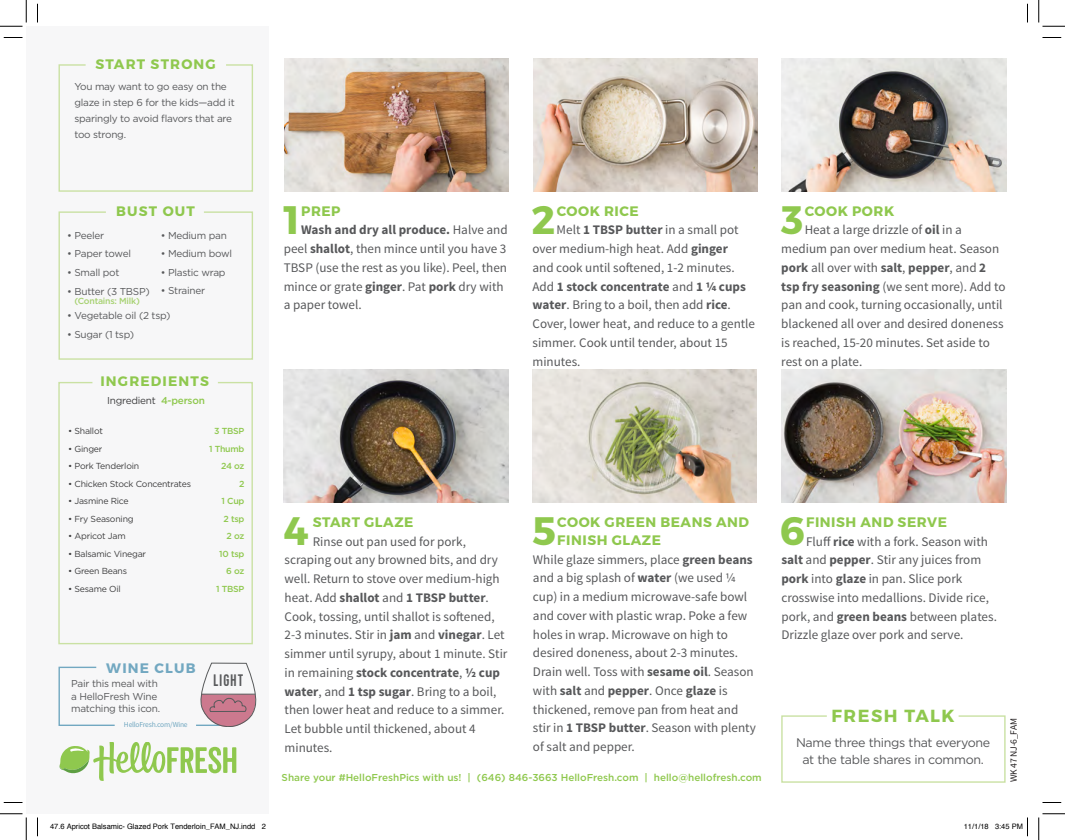
<style>
.page{position:relative;width:1065px;height:840px;background:#fff}
.page>*{position:absolute;margin:0;border:0;box-sizing:border-box;transform-origin:0 0}
.t1{font:700 39.62px "Montserrat";color:#8fc84e}
.t2{font:700 17.5px "Montserrat";letter-spacing:.085em;color:#8fc84e}
.t3{font:16.62px "Kapra";letter-spacing:.075em;color:#58595b}
.t4{font:700 13.75px/18.1px "Montserrat";letter-spacing:.04em;color:#8fc84e}
.t5{font:700 13.75px "Montserrat";letter-spacing:.085em;color:#8fc84e}
.t6{font:700 13.75px "Montserrat";letter-spacing:.085em;color:#72a8c1}
.t7{font:13.12px/18.8px "Source Sans Pro";color:#57585a}
.t8{font:12.5px/16.8px "Gotham";letter-spacing:-.025em;color:#57585a;text-align:center}
.t9{font:10px/16.2px "Gotham";letter-spacing:-.025em;color:#57585a}
.t10{font:500 10px "Gotham";color:#8fc84e}
.t11{font:10px "Gotham";letter-spacing:-.025em;color:#3e3e3f}
.t12{font:9.62px "Source Sans Pro";letter-spacing:-.025em;color:#231f20}
.t13{font:8.75px "Gotham";letter-spacing:-.025em;color:#3e3e3f}
.t14{font:500 8.75px/17.5px "Gotham";letter-spacing:-.025em;color:#8fc84e;text-align:right}
.t15{font:500 8.75px "Gotham";letter-spacing:-.025em;color:#a6d170}
.t16{font:7.5px "Helvetica";color:#000}
.t17{font:7.5px "Source Sans Pro";letter-spacing:-.025em;color:#72a8c1}
.s1{font-weight:500;color:#8fc84e}
.s2{font-weight:700}
</style>
<div class="page">
<div style="left:26px;top:26px;width:243px;height:788px;background:#f7f7f8"></div>
<img style="left:285px;top:59px;width:224px;height:133px">
<img style="left:533px;top:59px;width:224px;height:133px">
<img style="left:533px;top:370px;width:224px;height:133px">
<img style="left:283px;top:370px;width:226px;height:133px">
<img style="left:782px;top:58px;width:224px;height:133px">
<img style="left:782px;top:370px;width:224px;height:133px">
<svg style="left:58px;top:211px;width:195px;height:149px"></svg>
<svg style="left:58px;top:382px;width:195px;height:263px"></svg>
<svg style="left:58px;top:64px;width:195px;height:128px"></svg>
<svg style="left:58px;top:666px;width:57px;height:60px"></svg>
<hr style="left:197px;top:725px;width:35px;height:1px;background:#72a8c1">
<svg style="left:201px;top:663px;width:55px;height:64px"></svg>
<svg style="left:60px;top:742px;width:176px;height:39px"></svg>
<svg style="left:781px;top:715px;width:225px;height:68px"></svg>
<svg style="left:4px;top:37px;width:18px;height:1px"></svg>
<svg style="left:1043px;top:37px;width:18px;height:1px"></svg>
<svg style="left:4px;top:802px;width:18px;height:1px"></svg>
<svg style="left:1043px;top:802px;width:18px;height:1px"></svg>
<svg style="left:37px;top:4px;width:1px;height:18px"></svg>
<svg style="left:37px;top:818px;width:1px;height:18px"></svg>
<svg style="left:1027px;top:4px;width:1px;height:18px"></svg>
<svg style="left:0;top:0;width:27px;height:27px"></svg>
<svg style="left:0;top:814px;width:27px;height:26px"></svg>
<svg style="left:1039px;top:0;width:26px;height:27px"></svg>
<svg style="left:1039px;top:814px;width:26px;height:26px"></svg>
<svg style="left:1027px;top:818px;width:1px;height:18px"></svg>
<p class="t5" style="left:95px;top:56px;width:122px">START STRONG</p>
<p class="t9" style="left:74px;top:78px;width:162px">You may want to go easy on the glaze in step 6 for the kids—add it sparingly to avoid flavors that are too strong.</p>
<p class="t4" style="left:116px;top:203px;width:80px">BUST OUT</p>
<p class="t9" style="left:161px;top:227px;width:68px">• Medium pan</p>
<p class="t9" style="left:161px;top:245px;width:73px">• Medium bowl</p>
<p class="t9" style="left:161px;top:264px;width:66px">• Plastic wrap</p>
<p class="t9" style="left:161px;top:283px;width:46px">• Strainer</p>
<p class="t9" style="left:67px;top:227px;width:39px">• Peeler</p>
<p class="t9" style="left:67px;top:246px;width:65px">• Paper towel</p>
<p class="t9" style="left:67px;top:264px;width:54px">• Small pot</p>
<p class="t9" style="left:67px;top:283px;width:84px">• Butter (3 TBSP)</p>
<p class="t15" style="left:74px;top:295px;width:67px">(Contains: Milk)</p>
<p class="t9" style="left:67px;top:308px;width:105px">• Vegetable oil (2 tsp)</p>
<p class="t9" style="left:67px;top:326px;width:68px">• Sugar (1 tsp)</p>
<p class="t5" style="left:100px;top:373px;width:110px">INGREDIENTS</p>
<p class="t11" style="left:107px;top:394px;width:99px">Ingredient <span class="s1">4-person</span></p>
<p class="t13" style="left:68px;top:426px;width:36px">• Shallot</p>
<p class="t13" style="left:68px;top:443px;width:36px">• Ginger</p>
<p class="t13" style="left:68px;top:461px;width:73px">• Pork Tenderloin</p>
<p class="t13" style="left:68px;top:478px;width:124px">• Chicken Stock Concentrates</p>
<p class="t13" style="left:68px;top:496px;width:62px">• Jasmine Rice</p>
<p class="t13" style="left:68px;top:513px;width:67px">• Fry Seasoning</p>
<p class="t13" style="left:68px;top:531px;width:59px">• Apricot Jam</p>
<p class="t13" style="left:68px;top:548px;width:80px">• Balsamic Vinegar</p>
<p class="t13" style="left:68px;top:566px;width:61px">• Green Beans</p>
<p class="t13" style="left:68px;top:583px;width:54px">• Sesame Oil</p>
<p class="t14" style="left:209px;top:422px;width:37px">3 TBSP<br>1 Thumb<br>24 oz<br>2<br>1 Cup<br>2 tsp<br>2 oz<br>10 tsp<br>6 oz<br>1 TBSP</p>
<p class="t6" style="left:106px;top:659px;width:91px">WINE CLUB</p>
<p class="t9" style="left:71px;top:677px;width:90px;line-height:12.5px">Pair this meal with a HelloFresh Wine matching this icon.</p>
<p class="t17" style="left:124px;top:720px;width:65px">HelloFresh.com/Wine</p>
<p class="t3" style="left:213px;top:671px;width:32px">LIGHT</p>
<h1 class="t1" style="left:283px;top:195px;width:18px">1</h1>
<p class="t4" style="left:301px;top:202px;width:41px">PREP</p>
<p class="t7" style="left:284px;top:221px;width:225px;text-indent:17px"><span class="s2">Wash and dry all produce.</span> Halve and peel <span class="s2">shallot</span>, then mince until you have 3<br>TBSP (use the rest as you like). Peel, then mince or grate <span class="s2">ginger</span>. Pat <span class="s2">pork</span> dry with a paper towel.</p>
<h1 class="t1" style="left:532px;top:195px;width:25px">2</h1>
<p class="t4" style="left:557px;top:202px;width:84px">COOK RICE</p>
<p class="t7" style="left:533px;top:221px;width:224px;text-indent:24px">Melt <span class="s2">1 TBSP butter</span> in a small pot over medium-high heat. Add <span class="s2">ginger<br></span>and cook until softened, 1-2 minutes.<br>Add <span class="s2">1 stock concentrate</span> and <span class="s2">1 ¼ cups water</span>. Bring to a boil, then add <span class="s2">rice</span>.<br>Cover, lower heat, and reduce to a gentle simmer. Cook until tender, about 15 minutes.</p>
<h1 class="t1" style="left:781px;top:195px;width:24px">3</h1>
<p class="t4" style="left:805px;top:202px;width:91px">COOK PORK</p>
<p class="t7" style="left:781px;top:221px;width:226px;text-indent:23px">Heat a large drizzle of <span class="s2">oil</span> in a medium pan over medium heat. Season <span class="s2">pork</span> all over with <span class="s2">salt</span>, <span class="s2">pepper</span>, and <span class="s2">2 tsp fry seasoning</span> (we sent more). Add to pan and cook, turning occasionally, until blackened all over and desired doneness is reached, 15-20 minutes. Set aside to rest on a plate.</p>
<h1 class="t1" style="left:283px;top:506px;width:27px">4</h1>
<p class="t4" style="left:313px;top:513px;width:102px">START GLAZE</p>
<p class="t7" style="left:285px;top:532px;width:224px;text-indent:28px">Rinse out pan used for pork, scraping out any browned bits, and dry well. Return to stove over medium-high heat. Add <span class="s2">shallot</span> and <span class="s2">1 TBSP butter</span>.<br>Cook, tossing, until shallot is softened, 2-3 minutes. Stir in <span class="s2">jam</span> and <span class="s2">vinegar</span>. Let simmer until syrupy, about 1 minute. Stir in remaining <span class="s2">stock concentrate</span>, <span class="s2">½ cup water</span>, and <span class="s2">1 tsp sugar</span>. Bring to a boil, then lower heat and reduce to a simmer.<br>Let bubble until thickened, about 4 minutes.</p>
<h1 class="t1" style="left:532px;top:506px;width:25px">5</h1>
<p class="t4" style="left:557px;top:513px;width:193px">COOK GREEN BEANS AND<br>FINISH GLAZE</p>
<p class="t7" style="left:533px;top:550px;width:224px">While glaze simmers, place <span class="s2">green beans </span>and a big splash of <span class="s2">water</span> (we used ¼ cup) in a medium microwave-safe bowl and cover with plastic wrap. Poke a few holes in wrap. Microwave on high to desired doneness, about 2-3 minutes.<br>Drain well. Toss with <span class="s2">sesame oil</span>. Season with <span class="s2">salt</span> and <span class="s2">pepper</span>. Once <span class="s2">glaze</span> is thickened, remove pan from heat and stir in <span class="s2">1 TBSP butter</span>. Season with plenty of salt and pepper.</p>
<p class="t10" style="left:282px;top:771px;width:482px">Share your #HelloFreshPics with us! | (646) 846-3663 HelloFresh.com | hello@hellofresh.com</p>
<h1 class="t1" style="left:780px;top:506px;width:27px">6</h1>
<p class="t4" style="left:806px;top:513px;width:142px">FINISH AND SERVE</p>
<p class="t7" style="left:781px;top:532px;width:217px;text-indent:25px">Fluff <span class="s2">rice</span> with a fork. Season with <span class="s2">salt</span> and <span class="s2">pepper</span>. Stir any juices from <span class="s2">pork</span> into <span class="s2">glaze</span> in pan. Slice pork crosswise into medallions. Divide rice, pork, and <span class="s2">green beans</span> between plates.<br>Drizzle glaze over pork and serve.</p>
<h2 class="t2" style="left:832px;top:705px;width:125px">FRESH TALK</h2>
<p class="t8" style="left:796px;top:734px;width:196px">Name three things that everyone at the table shares in common.</p>
<p class="t12" style="left:1008px;top:782px;width:65px;rotate:-90deg">WK 47 NJ-6_FAM</p>
<p class="t16" style="left:50px;top:820px;width:217px">47.6 Apricot Balsamic- Glazed Pork Tenderloin_FAM_NJ.indd 2</p>
<p class="t16" style="left:964px;top:820px;width:61px">11/1/18 3:45 PM</p>
</div>
